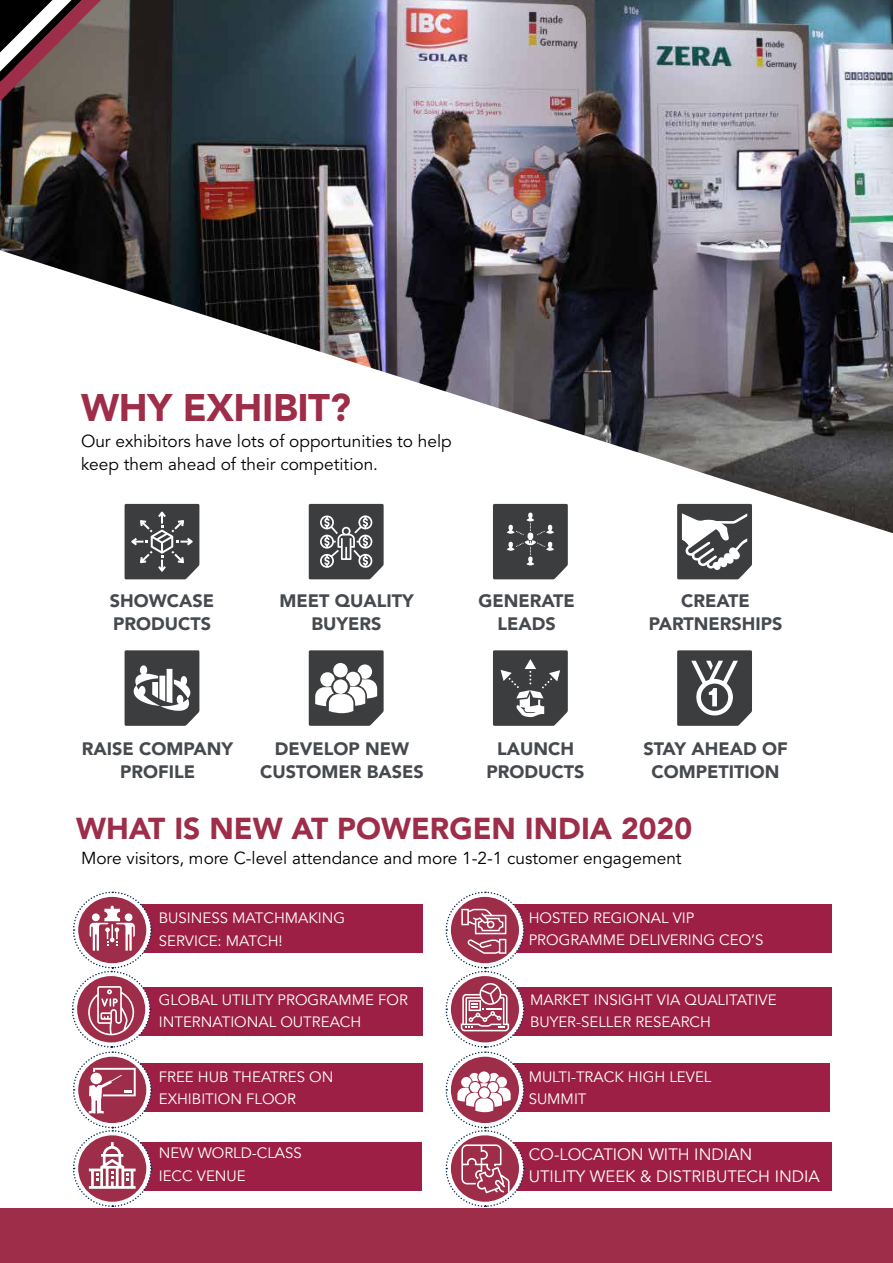
<style>
.page{position:relative;width:893px;height:1263px;background:#fff}
.page>*{position:absolute;margin:0;border:0;box-sizing:border-box;transform-origin:0 0}
.t1{font:900 38.1px "Avenir LT Std";letter-spacing:-.01em;color:#9d2d49}
.t2{font:900 30px "Avenir LT Std";color:#9d2d49}
.t3{font:900 18px/22.5px "Avenir";color:#464a4f;text-align:center}
.t4{font:17.25px/22.8px "Avenir LT Std";color:#000}
.t5{font:16.5px/22.5px "Avenir";color:#fff}
.t6{font:15px/22.5px "Avenir";color:#fff}
</style>
<div class="page">
<img style="left:0;top:0;width:893px;height:533px">
<svg style="left:0;top:0;width:101px;height:101px;background:#705959"></svg>
<div style="left:0;top:1209px;width:893px;height:54px;background:#9d2d49"></div>
<div style="left:503px;top:987px;width:328px;height:48px;background:#9e1f45"></div>
<div style="left:503px;top:1063px;width:326px;height:49px;background:#9e1f45"></div>
<div style="left:503px;top:1142px;width:328px;height:49px;background:#9e1f45"></div>
<div style="left:135px;top:987px;width:288px;height:48px;background:#9e1f45"></div>
<div style="left:135px;top:1063px;width:288px;height:49px;background:#9e1f45"></div>
<div style="left:135px;top:1142px;width:287px;height:49px;background:#9e1f45"></div>
<div style="left:503px;top:904px;width:328px;height:49px;background:#9e1f45"></div>
<div style="left:135px;top:904px;width:288px;height:49px;background:#9e1f45"></div>
<svg style="left:125px;top:504px;width:74px;height:75px;background:#525355"></svg>
<svg style="left:309px;top:504px;width:75px;height:75px;background:#5d5e60"></svg>
<svg style="left:493px;top:504px;width:75px;height:75px;background:#4a4b4d"></svg>
<svg style="left:677px;top:504px;width:75px;height:75px"></svg>
<svg style="left:493px;top:650px;width:75px;height:76px;background:#56585a"></svg>
<svg style="left:125px;top:650px;width:74px;height:76px"></svg>
<svg style="left:309px;top:650px;width:75px;height:76px"></svg>
<div style="left:333px;top:663px;width:15px;height:14px;background:#fff;border-radius:50%"></div>
<svg style="left:677px;top:650px;width:75px;height:76px;background:#5e5f61"></svg>
<svg style="left:71px;top:891px;width:81px;height:316px"></svg>
<svg style="left:445px;top:891px;width:80px;height:316px"></svg>
<h1 class="t1" style="left:81px;top:385px;width:271px">WHY EXHIBIT?</h1>
<p class="t4" style="left:81px;top:430px;width:372px">Our exhibitors have lots of opportunities to help keep them ahead of their competition.</p>
<p class="t3" style="left:110px;top:589px;width:106px;text-align:left">SHOWCASE<br>PRODUCTS</p>
<p class="t3" style="left:279px;top:589px;width:136px">MEET QUALITY<br>BUYERS</p>
<p class="t3" style="left:478px;top:589px;width:98px">GENERATE<br>LEADS</p>
<p class="t3" style="left:649px;top:589px;width:135px">CREATE<br>PARTNERSHIPS</p>
<p class="t3" style="left:82px;top:737px;width:153px">RAISE COMPANY<br>PROFILE</p>
<p class="t3" style="left:260px;top:737px;width:165px">DEVELOP NEW<br>CUSTOMER BASES</p>
<p class="t3" style="left:487px;top:737px;width:99px">LAUNCH<br>PRODUCTS</p>
<p class="t3" style="left:643px;top:737px;width:146px">STAY AHEAD OF<br>COMPETITION</p>
<h2 class="t2" style="left:76px;top:810px;width:618px">WHAT IS NEW AT POWERGEN INDIA 2020</h2>
<p class="t4" style="left:81px;top:847px;width:602px">More visitors, more C-level attendance and more 1-2-1 customer engagement</p>
<p class="t6" style="left:159px;top:907px;width:188px">BUSINESS MATCHMAKING<br>SERVICE: MATCH!</p>
<p class="t6" style="left:529px;top:907px;width:236px">HOSTED REGIONAL VIP<br>PROGRAMME DELIVERING CEO’S</p>
<p class="t6" style="left:159px;top:989px;width:251px">GLOBAL UTILITY PROGRAMME FOR<br>INTERNATIONAL OUTREACH</p>
<p class="t6" style="left:530px;top:989px;width:248px">MARKET INSIGHT VIA QUALITATIVE<br>BUYER-SELLER RESEARCH</p>
<p class="t6" style="left:159px;top:1065px;width:176px">FREE HUB THEATRES ON<br>EXHIBITION FLOOR</p>
<p class="t6" style="left:529px;top:1065px;width:184px">MULTI-TRACK HIGH LEVEL<br>SUMMIT</p>
<p class="t6" style="left:159px;top:1142px;width:145px">NEW WORLD-CLASS<br>IECC VENUE</p>
<p class="t5" style="left:529px;top:1143px;width:293px">CO-LOCATION WITH INDIAN<br>UTILITY WEEK &amp; DISTRIBUTECH INDIA</p>
</div>
